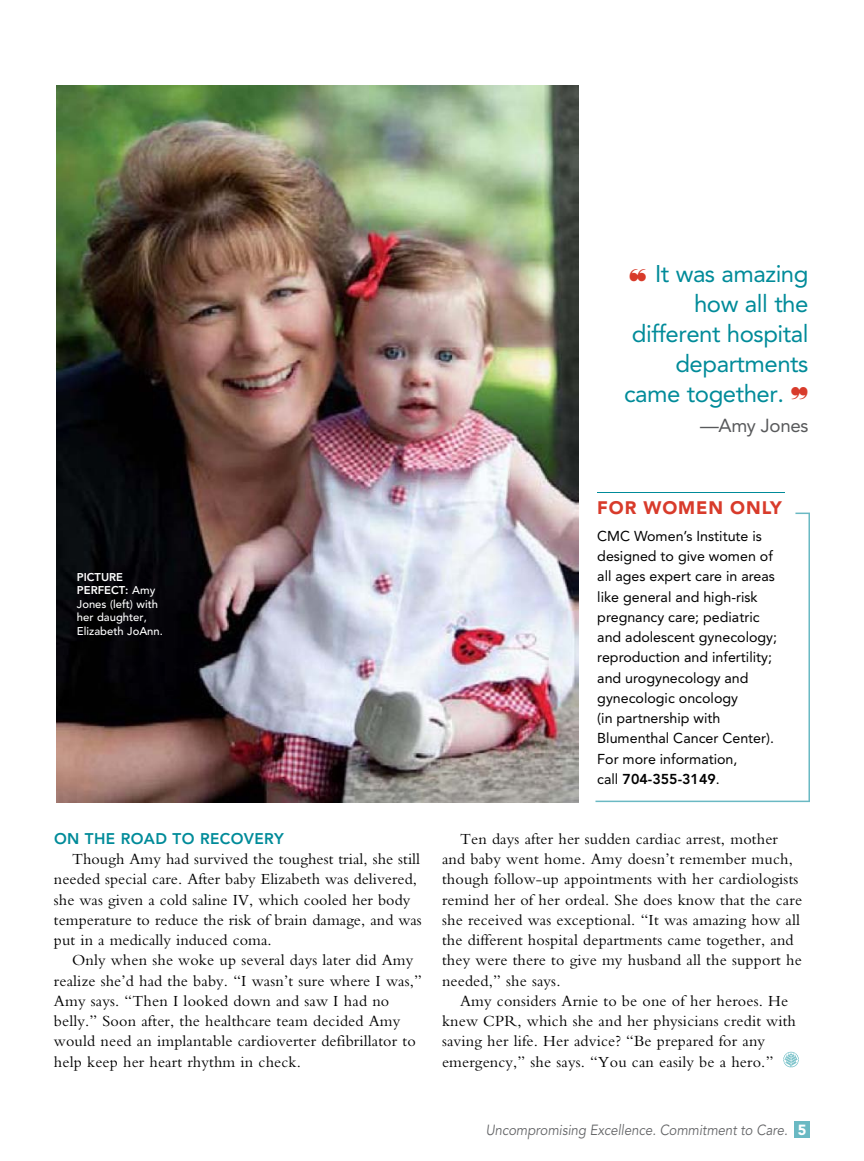
<style>
.page{position:relative;width:864px;height:1161px;background:#fff}
.page>*{position:absolute;margin:0;border:0;box-sizing:border-box;transform-origin:0 0}
.t1{font:24px/30px "Avenir LT Std";letter-spacing:-.02em;color:#008b99;text-align:right}
.t2{font:18.75px "Avenir LT Std";letter-spacing:-.02em;color:#58595b}
.t3{font:900 18px "Avenir LT Std";letter-spacing:.05em;color:#d83b2b}
.t4{font:16.2px/20.2px "Bembo Std";letter-spacing:.01em;color:#000}
.t5{font:800 15.3px "Avenir LT Std";letter-spacing:.02em;color:#008b99}
.t6{font:italic 14.7px "Avenir LT Std";color:#636466;scale:.9 1}
.t7{font:14.25px/20.2px "Avenir LT Std";color:#000}
.t8{font:500 11.25px/13.5px "Avenir LT Std";color:#fff}
.s1{color:#d83b2b}
.s2{font-weight:800}
</style>
<div class="page">
<div style="left:794px;top:1121px;width:15px;height:17px;background:#6ab9c3"></div>
<img style="left:57px;top:85px;width:521px;height:717px">
<svg style="left:783px;top:1052px;width:16px;height:15px"></svg>
<svg style="left:595px;top:513px;width:215px;height:289px"></svg>
<hr style="left:597px;top:492px;width:188px;height:1px;background:#008b99">
<h1 class="t1" style="left:624px;top:259px;width:186px"><span class="s1">❝</span> It was amazing how all the different hospital departments came together. <span class="s1">❞</span></h1>
<p class="t2" style="left:700px;top:414px;width:110px">—Amy Jones</p>
<p class="t8" style="left:77px;top:571px;width:87px"><span class="s2">PICTURE<br>PERFECT:</span> amy jones (left) with her daughter, elizabeth joann.</p>
<p class="t5" style="left:54px;top:829px;width:231px">ON THE ROAD TO RECOVERY</p>
<p class="t4" style="left:54px;top:849px;width:369px;text-indent:18px">Though Amy had survived the toughest trial, she still needed special care. After baby Elizabeth was delivered, she was given a cold saline IV, which cooled her body temperature to reduce the risk of brain damage, and was put in a medically induced coma.</p>
<p class="t4" style="left:54px;top:950px;width:369px;text-indent:18px">Only when she woke up several days later did Amy realize she’d had the baby. “I wasn’t sure where I was,” Amy says. “Then I looked down and saw I had no belly.” Soon after, the healthcare team decided Amy would need an implantable cardioverter defibrillator to help keep her heart rhythm in check.</p>
<p class="t3" style="left:597px;top:497px;width:186px">FOR WOMEN ONLY</p>
<p class="t7" style="left:597px;top:526px;width:181px">cMc Women’s Institute is designed to give women of all ages expert care in areas like general and high-risk pregnancy care; pediatric and adolescent gynecology; reproduction and infertility; and urogynecology and gynecologic oncology<br>(in partnership with<br>Blumenthal cancer center).<br>For more information,<br>call <span class="s2">704-355-3149</span>.</p>
<p class="t4" style="left:442px;top:828px;width:362px;text-indent:18px">Ten days after her sudden cardiac arrest, mother and baby went home. Amy doesn’t remember much, though follow-up appointments with her cardiologists remind her of her ordeal. She does know that the care she received was exceptional. “It was amazing how all the different hospital departments came together, and they were there to give my husband all the support he needed,” she says.</p>
<p class="t4" style="left:442px;top:990px;width:355px;text-indent:18px">Amy considers Arnie to be one of her heroes. He knew CPR, which she and her physicians credit with saving her life. Her advice? “Be prepared for any emergency,” she says. “You can easily be a hero.”</p>
<p class="t6" style="left:486px;top:1121px;width:337px">Uncompromising Excellence. Commitment to Care.</p>
</div>
